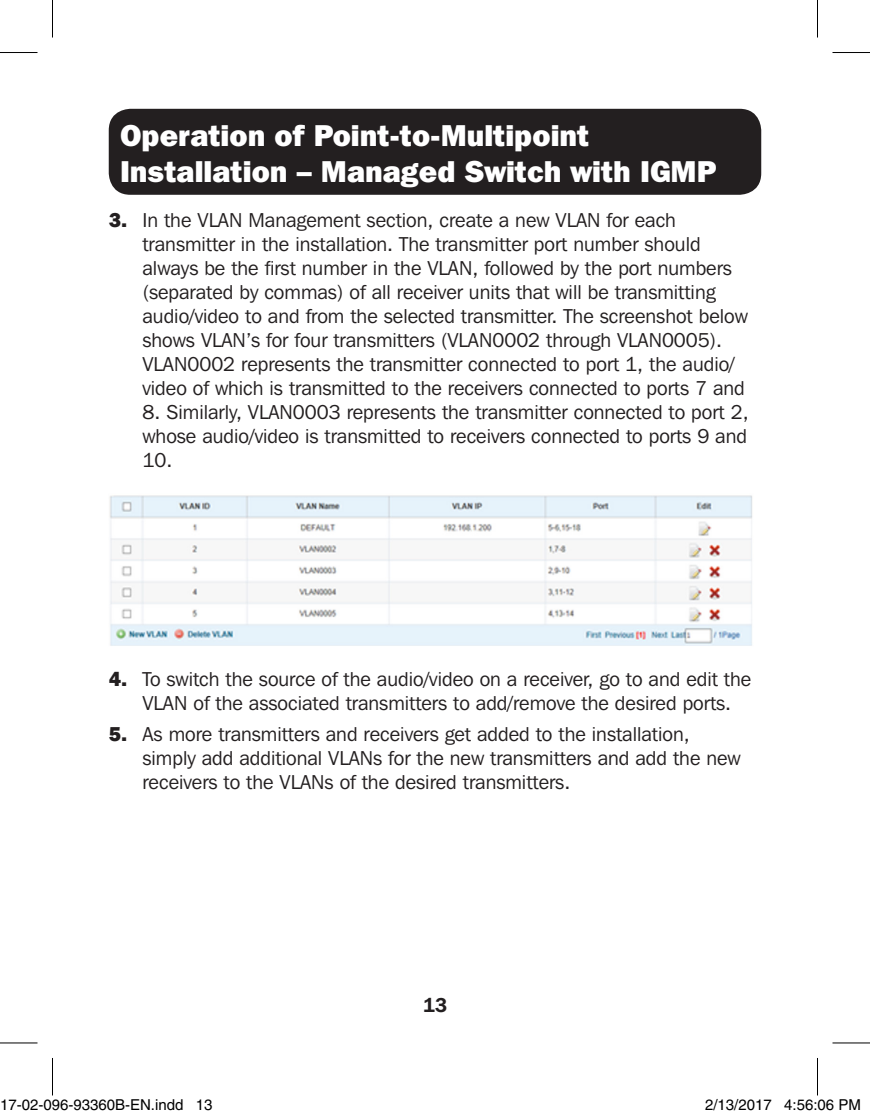
<style>
.page{position:relative;width:870px;height:1118px;background:#fff}
.page>*{position:absolute;margin:0;border:0;box-sizing:border-box;transform-origin:0 0}
.t1{font:800 30px/36px "Franklin Gothic IT Cby BT";color:#fff}
.t2{font:20px/24px "Franklin Gothic IT Cby BT";color:#231f20}
.t3{font:600 20px "Franklin Gothic IT Cby BT";color:#231f20}
.t4{font:15px "Helvetica";color:#000}
.s1{font-weight:800}
</style>
<div class="page">
<img style="left:109px;top:495px;width:643px;height:151px">
<div style="left:109px;top:109px;width:652px;height:86px;background:#231f20;border-radius:22px"></div>
<hr style="left:0;top:52px;width:38px;height:1px;background:#000">
<hr style="left:832px;top:52px;width:38px;height:1px;background:#000">
<hr style="left:0;top:1042px;width:38px;height:1px;background:#000">
<hr style="left:832px;top:1042px;width:38px;height:1px;background:#000">
<hr style="left:52px;top:0;width:1px;height:38px;background:#000">
<hr style="left:52px;top:1058px;width:1px;height:37px;background:#000">
<hr style="left:817px;top:0;width:1px;height:38px;background:#000">
<hr style="left:817px;top:1058px;width:1px;height:37px;background:#000">
<div style="left:23px;top:1100px;width:6px;height:10px;border:1px solid #fff;border-radius:50%"></div>
<div style="left:22px;top:1099px;width:8px;height:12px;border:1px solid #fff;border-radius:50%"></div>
<div style="left:45px;top:1100px;width:5px;height:10px;border:1px solid #fff;border-radius:50%"></div>
<div style="left:43px;top:1099px;width:9px;height:12px;border:1px solid #fff;border-radius:50%"></div>
<div style="left:108px;top:1100px;width:6px;height:10px;border:1px solid #fff;border-radius:50%"></div>
<div style="left:107px;top:1099px;width:8px;height:12px;border:1px solid #fff;border-radius:50%"></div>
<div style="left:748px;top:1100px;width:6px;height:10px;border:1px solid #fff;border-radius:50%"></div>
<div style="left:747px;top:1099px;width:8px;height:12px;border:1px solid #fff;border-radius:50%"></div>
<div style="left:819px;top:1100px;width:5px;height:10px;border:1px solid #fff;border-radius:50%"></div>
<div style="left:818px;top:1099px;width:8px;height:12px;border:1px solid #fff;border-radius:50%"></div>
<p class="t1" style="left:120px;top:117px;width:598px">Operation of Point-to-Multipoint<br>Installation – Managed Switch with IGMP</p>
<p class="t2" style="left:142px;top:208px;width:607px;text-indent:-34px"><span class="s1">3.</span> In the VLAN Management section, create a new VLAN for each transmitter in the installation. The transmitter port number should always be the first number in the VLAN, followed by the port numbers (separated by commas) of all receiver units that will be transmitting audio/video to and from the selected transmitter. The screenshot below shows VLAN’s for four transmitters (VLAN0002 through VLAN0005).<br>VLAN0002 represents the transmitter connected to port 1, the audio/ video of which is transmitted to the receivers connected to ports 7 and</p>
<p class="t2" style="left:142px;top:400px;width:608px;text-align:justify">8. Similarly, VLAN0003 represents the transmitter connected to port 2, whose audio/video is transmitted to receivers connected to ports 9 and 10.</p>
<p class="t2" style="left:142px;top:667px;width:610px;text-indent:-34px"><span class="s1">4.</span> To switch the source of the audio/video on a receiver, go to and edit the<br>VLAN of the associated transmitters to add/remove the desired ports.</p>
<p class="t2" style="left:142px;top:721px;width:600px;text-indent:-34px"><span class="s1">5.</span> As more transmitters and receivers get added to the installation, simply add additional VLANs for the new transmitters and add the new receivers to the VLANs of the desired transmitters.</p>
<p class="t3" style="left:423px;top:992px;width:26px">13</p>
<p class="t4" style="left:0;top:1096px;width:214px">17-02-096-93360B-EN.indd 13</p>
<p class="t4" style="left:705px;top:1096px;width:157px">2/13/2017 4:56:06 PM</p>
</div>
